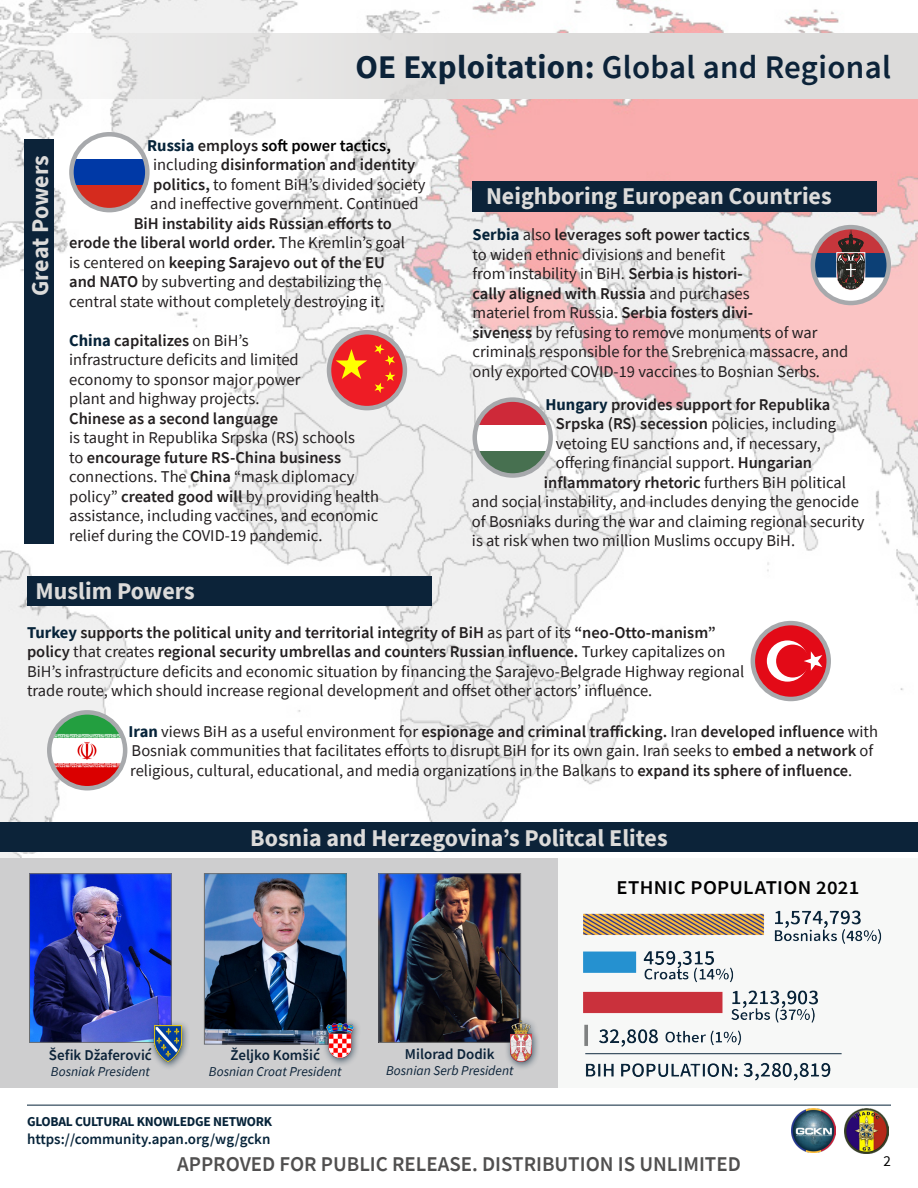
<style>
.page{position:relative;width:918px;height:1188px;background:#fff}
.page>*{position:absolute;margin:0;border:0;box-sizing:border-box;transform-origin:0 0}
.Section_Header{font:600 33px "Source Sans Pro";letter-spacing:.01em;color:#0c2339}
.Section_Header-2{font:700 24px "Source Sans Pro";color:#dcdbda}
.t1{font:600 21px "Source Sans Pro";color:#504f4f}
.Call_Out_box-Header{font:600 19.5px "Source Sans Pro";letter-spacing:.015em;color:#000;scale:1.06 1}
.Expoitation_Text{font:16.5px/19.5px "Source Sans Pro";color:#231f20}
.Expoitation_Text-2{font:600 16.5px "Source Sans Pro";color:#231f20}
.Expoitation_Text-3{font:600 16.5px "Source Sans Pro";color:#000}
.Captions{font:600 15px "Source Sans Pro";color:#0c2339}
.t2{font:600 15px "Source Sans Pro";color:#062339}
.t3{font:15px "Source Sans Pro";color:#000}
.Captions-2{font:italic 13.5px "Source Sans Pro";color:#0c2339}
.t4{font:700 13.5px "Source Sans Pro";letter-spacing:-.02em;color:#062339}
.s1{font-weight:700}
.s2{font-weight:700;color:#062339}
.s3{color:#231f20}
.s4{font-weight:400}
.s5{font-weight:600}
</style>
<div class="page">
<hr style="left:27px;top:1105px;width:864px;height:1px;background:#062339">
<img style="left:845px;top:1109px;width:44px;height:44px">
<img style="left:792px;top:1109px;width:44px;height:44px">
<img style="left:0;top:0;width:918px;height:858px">
<svg style="left:753px;top:623px;width:76px;height:76px;background:#db1e2a"></svg>
<svg style="left:767px;top:640px;width:41px;height:42px"></svg>
<div style="left:776px;top:645px;width:33px;height:33px;background:#e30a17;border-radius:50%"></div>
<svg style="left:804px;top:651px;width:18px;height:20px"></svg>
<div style="left:751px;top:621px;width:80px;height:80px;border:4px solid #a7a9ac;border-radius:50%"></div>
<svg style="left:475px;top:400px;width:76px;height:76px"></svg>
<svg style="left:477px;top:424px;width:71px;height:27px"></svg>
<svg style="left:475px;top:400px;width:76px;height:24px;fill:#ce2939"></svg>
<div style="left:472px;top:397px;width:81px;height:81px;border:4px solid #a7a9ac;border-radius:50%"></div>
<svg style="left:813px;top:228px;width:76px;height:74px"></svg>
<div style="left:813px;top:253px;width:76px;height:49px;background:#0c4076"></div>
<svg style="left:815px;top:277px;width:72px;height:25px"></svg>
<svg style="left:837px;top:234px;width:28px;height:56px;background:#644946"></svg>
<div style="left:811px;top:225px;width:80px;height:80px;border:4px solid #a7a9ac;border-radius:50%"></div>
<svg style="left:329px;top:338px;width:76px;height:70px;background:#e85948"></svg>
<div style="left:327px;top:330px;width:80px;height:80px;border:4px solid #a7a9ac;border-radius:50%"></div>
<img style="left:49px;top:713px;width:76px;height:75px">
<div style="left:47px;top:710px;width:80px;height:80px;border:4px solid #a7a9ac;border-radius:50%"></div>
<svg style="left:71px;top:134px;width:76px;height:26px"></svg>
<svg style="left:71px;top:185px;width:76px;height:25px;fill:#d52b1e"></svg>
<div style="left:71px;top:160px;width:76px;height:25px;background:#0039a6"></div>
<div style="left:69px;top:132px;width:81px;height:80px;border:4px solid #a7a9ac;border-radius:50%"></div>
<div style="left:0;top:858px;width:558px;height:230px;background:#cececf"></div>
<img style="left:31px;top:875px;width:139px;height:166px">
<div style="left:29px;top:873px;width:143px;height:170px;border:1px solid #6e6e6e"></div>
<img style="left:206px;top:875px;width:139px;height:168px">
<div style="left:204px;top:873px;width:143px;height:172px;border:1px solid #6e6e6e"></div>
<img style="left:381px;top:875px;width:138px;height:166px">
<div style="left:379px;top:873px;width:142px;height:170px;border:1px solid #6e6e6e"></div>
<div style="left:148px;top:1020px;width:42px;height:50px;background:#062339;opacity:.75"></div>
<img style="left:154px;top:1026px;width:27px;height:36px">
<div style="left:320px;top:1018px;width:41px;height:49px;background:#062339;opacity:.75"></div>
<img style="left:326px;top:1023px;width:27px;height:35px">
<div style="left:504px;top:1015px;width:37px;height:56px;background:#062339;opacity:.75"></div>
<img style="left:511px;top:1020px;width:21px;height:42px">
<div style="left:558px;top:858px;width:360px;height:230px;background:#f7f8f7"></div>
<img style="left:584px;top:910px;width:298px;height:171px">
<svg style="left:0;top:33px;width:918px;height:66px;background:#e1e0df"></svg>
<div style="left:27px;top:576px;width:405px;height:30px;background:#0c2339"></div>
<div style="left:0;top:822px;width:918px;height:30px;background:#0c2339"></div>
<div style="left:24px;top:140px;width:30px;height:404px;background:#0c2339"></div>
<div style="left:472px;top:182px;width:406px;height:30px;background:#0c2339"></div>
<p class="Section_Header" style="left:355px;top:46px;width:537px"><span class="s1">OE Exploitation:</span> Global and Regional</p>
<p class="Section_Header-2" style="left:24px;top:296px;width:142px;rotate:-90deg">Great Powers</p>
<p class="Expoitation_Text-3" style="left:147px;top:135px;width:245px"><span class="s2">Russia</span> <span class="s3">employs</span> soft power tactics,</p>
<p class="Expoitation_Text-2" style="left:153px;top:154px;width:264px"><span class="s4">including</span> disinformation and identity</p>
<p class="Expoitation_Text" style="left:153px;top:175px;width:274px"><span class="s5">politics,</span> to foment BiH’s divided society</p>
<p class="Expoitation_Text" style="left:150px;top:194px;width:270px">and ineffective government. Continued</p>
<p class="Expoitation_Text-2" style="left:134px;top:213px;width:260px">BiH instability aids Russian efforts to</p>
<p class="Expoitation_Text-2" style="left:69px;top:232px;width:337px">erode the liberal world order. <span class="s4">The Kremlin’s goal</span></p>
<p class="Expoitation_Text-2" style="left:69px;top:252px;width:317px"><span class="s4">is centered on</span> keeping Sarajevo out of the EU</p>
<p class="Expoitation_Text" style="left:69px;top:272px;width:314px"><span class="s5">and NATO</span> by subverting and destabilizing the</p>
<p class="Expoitation_Text" style="left:69px;top:292px;width:317px">central state without completely destroying it.</p>
<p class="Expoitation_Text" style="left:69px;top:331px;width:311px"><span class="s2">China</span> <span class="s5">capitalizes</span> on BiH’s<br>infrastructure deficits and limited<br>economy to sponsor major power<br>plant and highway projects.<br><span class="s5">Chinese as a second language<br></span>is taught in Republika Srpska (RS) schools<br>to <span class="s5">encourage future RS-China business </span>connections. The <span class="s5">China</span> “mask diplomacy policy” <span class="s5">created good will</span> by providing health assistance, including vaccines, and economic relief during the COVID-19 pandemic.</p>
<p class="Section_Header-2" style="left:486px;top:180px;width:347px">Neighboring European Countries</p>
<p class="Expoitation_Text" style="left:472px;top:225px;width:377px"><span class="s2">Serbia</span> also <span class="s5">leverages soft power tactics<br></span>to widen ethnic divisions and benefit<br>from instability in BiH. <span class="s5">Serbia is histori-<br>cally aligned with Russia</span> and purchases<br>materiel from Russia. <span class="s5">Serbia fosters divi-<br>siveness</span> by refusing to remove monuments of war criminals responsible for the Srebrenica massacre, and only exported COVID-19 vaccines to Bosnian Serbs.</p>
<p class="Expoitation_Text-2" style="left:545px;top:393px;width:286px"><span class="s2">Hungary</span> provides support for Republika</p>
<p class="Expoitation_Text-2" style="left:556px;top:413px;width:282px">Srpska (RS) secession <span class="s4">policies, including</span></p>
<p class="Expoitation_Text" style="left:556px;top:433px;width:266px">vetoing EU sanctions and, if necessary,</p>
<p class="Expoitation_Text" style="left:556px;top:453px;width:258px">offering financial support. <span class="s5">Hungarian</span></p>
<p class="Expoitation_Text-2" style="left:544px;top:471px;width:304px">inflammatory rhetoric <span class="s4">furthers BiH political</span></p>
<p class="Expoitation_Text" style="left:472px;top:492px;width:388px">and social instability, and includes denying the genocide</p>
<p class="Expoitation_Text" style="left:472px;top:511px;width:394px">of Bosniaks during the war and claiming regional security</p>
<p class="Expoitation_Text" style="left:472px;top:531px;width:325px">is at risk when two million Muslims occupy BiH.</p>
<p class="Section_Header-2" style="left:36px;top:575px;width:161px">Muslim Powers</p>
<p class="Expoitation_Text" style="left:27px;top:623px;width:719px"><span class="s2">Turkey</span> <span class="s5">supports the political unity and territorial integrity of BiH</span> as part of its <span class="s5">“neo-Otto-manism” policy</span> that creates <span class="s5">regional security umbrellas and counters Russian influence.</span> Turkey capitalizes on BiH’s infrastructure deficits and economic situation by financing the Sarajevo-Belgrade Highway regional trade route, which should increase regional development and offset other actors’ influence.</p>
<p class="Expoitation_Text" style="left:129px;top:722px;width:751px"><span class="s2">Iran</span> views BiH as a useful environment for <span class="s5">espionage and criminal trafficking.</span> Iran <span class="s5">developed influence</span> with<br>Bosniak communities that facilitates efforts to disrupt BiH for its own gain. Iran seeks to <span class="s5">embed a network</span> of religious, cultural, educational, and media organizations in the Balkans to <span class="s5">expand its sphere of influence</span>.</p>
<p class="Section_Header-2" style="left:250px;top:822px;width:419px">Bosnia and Herzegovina’s Politcal Elites</p>
<p class="Captions" style="left:49px;top:1045px;width:104px">Šefik Džaferović</p>
<p class="Captions-2" style="left:51px;top:1063px;width:101px">Bosniak President</p>
<p class="Captions" style="left:231px;top:1045px;width:91px">Željko Komšić</p>
<p class="Captions-2" style="left:209px;top:1063px;width:134px">Bosnian Croat President</p>
<p class="t4" style="left:27px;top:1112px;width:247px">GLOBAL CULTURAL KNOWLEDGE NETWORK</p>
<p class="t2" style="left:27px;top:1129px;width:245px">https://community.apan.org/wg/gckn</p>
<p class="Captions" style="left:405px;top:1044px;width:91px">Milorad Dodik</p>
<p class="Captions-2" style="left:386px;top:1062px;width:129px">Bosnian Serb President</p>
<p class="Call_Out_box-Header" style="left:616px;top:875px;width:231px">ETHNIC POPULATION 2021</p>
<p class="t1" style="left:177px;top:1150px;width:565px">APPROVED FOR PUBLIC RELEASE. DISTRIBUTION IS UNLIMITED</p>
<p class="t3" style="left:884px;top:1151px;width:9px">2</p>
</div>
